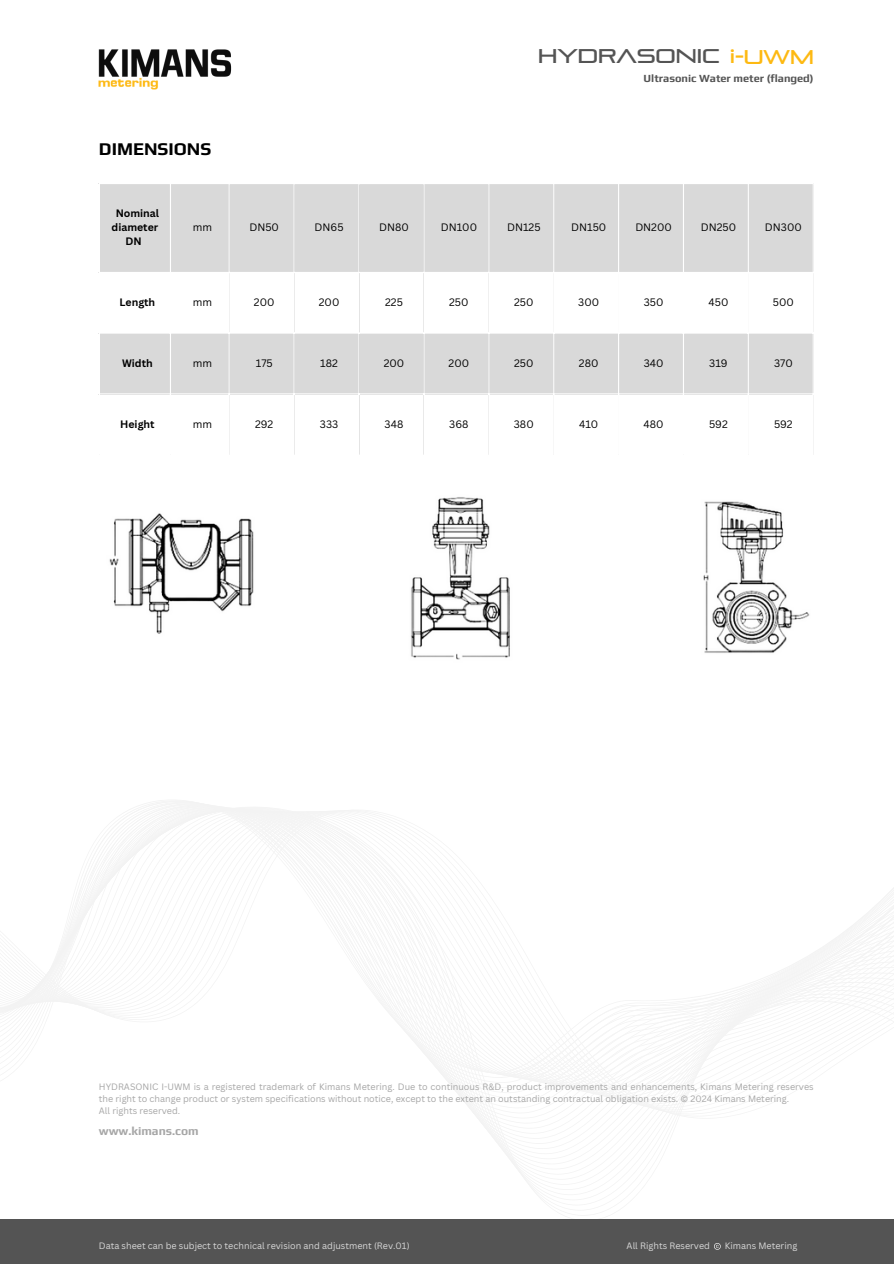
<style>
.page{position:relative;width:894px;height:1264px;background:#fff}
.page>*{position:absolute;margin:0;border:0;box-sizing:border-box;transform-origin:0 0}
.t1{font:19.8px "Pirulen Rg";color:#545454}
.t2{font:700 18px "Play";color:#000}
.t3{font:700 12px "Play";color:#a6a6a6}
.t4{font:700 10.95px "Play";color:#545454}
.t5{font:10.5px "Canva Sans";color:#000}
.t6{font:700 10.5px/14px "Canva Sans";color:#000;text-align:center}
.t7{font:9px/12px "Canva Sans";color:#a6a6a6}
.t8{font:9px "Canva Sans";color:#d9d9d9}
.s1{font-family:"Canva Sans";font-weight:700;font-size:18.3px;color:#fdb912}
.s2{color:#fdb912}
</style>
<div class="page">
<svg style="left:0;top:806px;width:893px;height:399px"></svg>
<div style="left:0;top:1219px;width:893px;height:44px;background:#545454"></div>
<svg style="left:714px;top:1243px;width:6px;height:6px"></svg>
<img style="left:99px;top:49px;width:133px;height:40px">
<div style="left:100px;top:184px;width:712px;height:88px;background:#d9d9d9"></div>
<svg style="left:100px;top:273px;width:712px;height:182px"></svg>
<hr style="left:170px;top:184px;width:1px;height:271px;background:#fff">
<hr style="left:228px;top:184px;width:2px;height:271px;background:#fff">
<hr style="left:293px;top:184px;width:1px;height:271px;background:#fff">
<hr style="left:358px;top:184px;width:1px;height:271px;background:#fff">
<hr style="left:423px;top:184px;width:1px;height:271px;background:#fff">
<hr style="left:488px;top:184px;width:1px;height:271px;background:#fff">
<hr style="left:553px;top:184px;width:1px;height:271px;background:#fff">
<hr style="left:618px;top:184px;width:1px;height:271px;background:#fff">
<hr style="left:682px;top:184px;width:1px;height:271px;background:#fff">
<hr style="left:747px;top:184px;width:1px;height:271px;background:#fff">
<hr style="left:99px;top:333px;width:714px;height:1px;background:#fff">
<hr style="left:99px;top:393px;width:714px;height:1px;background:#fff">
<img style="left:109px;top:497px;width:700px;height:163px">
<p class="t1" style="left:538px;top:44px;width:277px">HYDRASONIC <span class="s1">i</span><span class="s2">-UWM</span></p>
<p class="t2" style="left:99px;top:138px;width:114px">DIMENSIONS</p>
<p class="t4" style="left:643px;top:72px;width:172px">Ultrasonic Water meter (flanged)</p>
<h3 class="t6" style="left:111px;top:206px;width:49px">Nominal diameter<br>DN</h3>
<h4 class="t5" style="left:193px;top:220px;width:21px">mm</h4>
<p class="t5" style="left:249px;top:220px;width:31px">DN50</p>
<p class="t5" style="left:314px;top:220px;width:30px">DN65</p>
<p class="t5" style="left:379px;top:220px;width:31px">DN80</p>
<p class="t5" style="left:440px;top:220px;width:38px">DN100</p>
<p class="t5" style="left:507px;top:220px;width:35px">DN125</p>
<p class="t5" style="left:571px;top:220px;width:37px">DN150</p>
<p class="t5" style="left:635px;top:220px;width:38px">DN200</p>
<p class="t5" style="left:700px;top:220px;width:37px">DN250</p>
<p class="t5" style="left:764px;top:220px;width:38px">DN300</p>
<p class="t6" style="left:119px;top:295px;width:37px">Length</p>
<p class="t5" style="left:193px;top:295px;width:21px">mm</p>
<p class="t5" style="left:254px;top:295px;width:22px">200</p>
<p class="t5" style="left:319px;top:295px;width:22px">200</p>
<p class="t5" style="left:385px;top:295px;width:19px">225</p>
<p class="t5" style="left:449px;top:295px;width:21px">250</p>
<p class="t5" style="left:514px;top:295px;width:21px">250</p>
<p class="t5" style="left:578px;top:295px;width:22px">300</p>
<p class="t5" style="left:643px;top:295px;width:21px">350</p>
<p class="t5" style="left:708px;top:295px;width:21px">450</p>
<p class="t5" style="left:772px;top:295px;width:22px">500</p>
<p class="t6" style="left:122px;top:356px;width:32px">Width</p>
<p class="t5" style="left:193px;top:356px;width:21px">mm</p>
<p class="t5" style="left:256px;top:356px;width:18px">175</p>
<p class="t5" style="left:320px;top:356px;width:19px">182</p>
<p class="t5" style="left:383px;top:356px;width:22px">200</p>
<p class="t5" style="left:448px;top:356px;width:22px">200</p>
<p class="t5" style="left:514px;top:356px;width:21px">250</p>
<p class="t5" style="left:578px;top:356px;width:21px">280</p>
<p class="t5" style="left:643px;top:356px;width:21px">340</p>
<p class="t5" style="left:709px;top:356px;width:20px">319</p>
<p class="t5" style="left:773px;top:356px;width:20px">370</p>
<p class="t6" style="left:120px;top:417px;width:36px">Height</p>
<p class="t5" style="left:193px;top:416px;width:21px">mm</p>
<p class="t5" style="left:255px;top:416px;width:20px">292</p>
<p class="t5" style="left:320px;top:416px;width:20px">333</p>
<p class="t5" style="left:384px;top:416px;width:20px">348</p>
<p class="t5" style="left:449px;top:416px;width:21px">368</p>
<p class="t5" style="left:513px;top:416px;width:21px">380</p>
<p class="t5" style="left:579px;top:416px;width:21px">410</p>
<p class="t5" style="left:643px;top:416px;width:22px">480</p>
<p class="t5" style="left:709px;top:416px;width:20px">592</p>
<p class="t5" style="left:773px;top:416px;width:20px">592</p>
<p class="t7" style="left:99px;top:1080px;width:716px">HYDRASONIC I-UWM is a registered trademark of Kimans Metering. Due to continuous R&amp;D, product improvements and enhancements, Kimans Metering reserves the right to change product or system specifications without notice, except to the extent an outstanding contractual obligation exists. © 2024 Kimans Metering.</p>
<p class="t7" style="left:99px;top:1104px;width:83px">All rights reserved.</p>
<h4 class="t3" style="left:99px;top:1123px;width:101px">www.kimans.com</h4>
<p class="t8" style="left:99px;top:1239px;width:312px">Data sheet can be subject to technical revision and adjustment (Rev.01)</p>
<p class="t8" style="left:626px;top:1239px;width:85px">All Rights Reserved</p>
<p class="t8" style="left:724px;top:1239px;width:74px">Kimans Metering</p>
</div>
